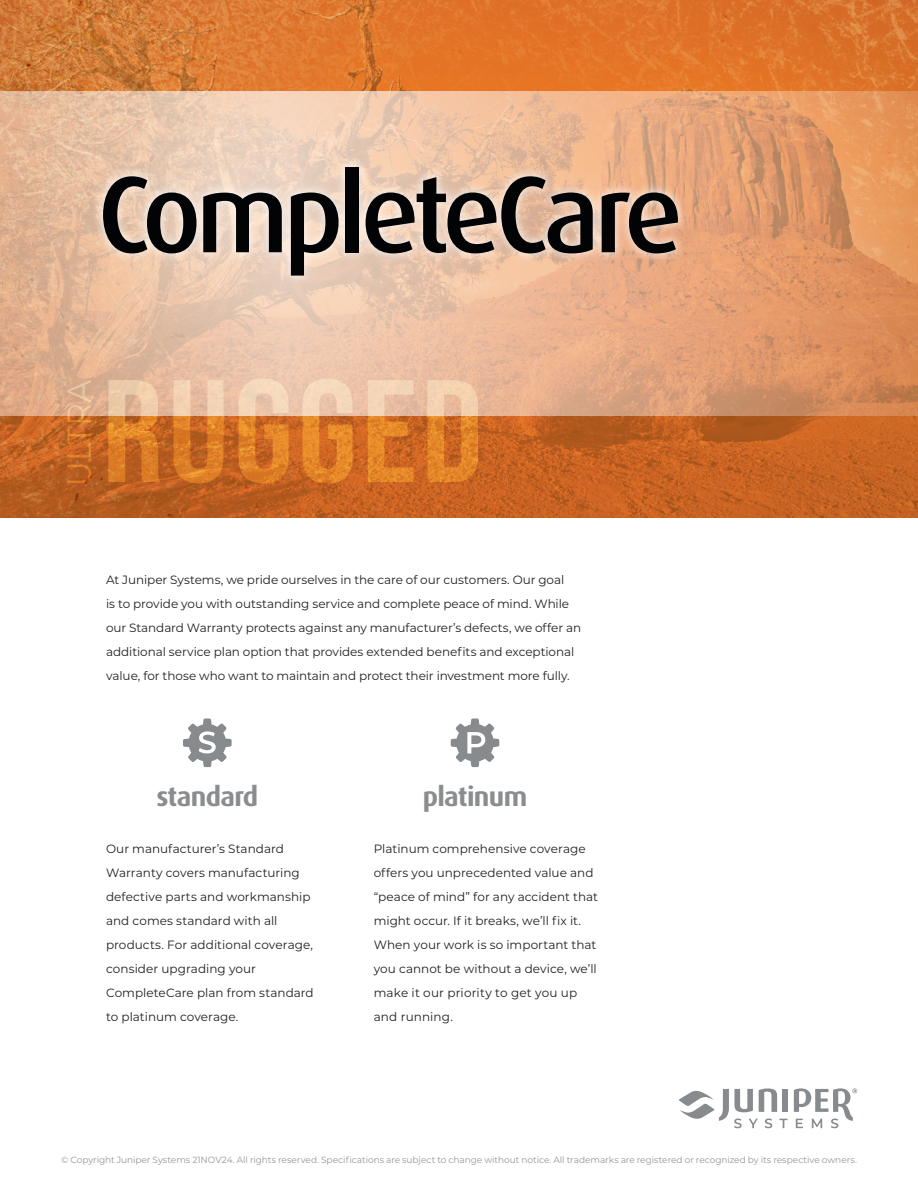
<style>
.page{position:relative;width:918px;height:1188px;background:#fff}
.page>*{position:absolute;margin:0;border:0;box-sizing:border-box;transform-origin:0 0}
.t1{font:700 27px "Dax OT";letter-spacing:-.025em;color:#8a8c8f}
.t2{font:12px/24px "Montserrat";color:#231f20}
.t3{font:9px "Montserrat";letter-spacing:-.005em;color:#949698}
</style>
<div class="page">
<svg style="left:679px;top:1088px;width:109px;height:40px"></svg>
<svg style="left:794px;top:1088px;width:63px;height:40px"></svg>
<img style="left:0;top:0;width:918px;height:517px">
<svg style="left:0;top:92px;width:918px;height:324px;background:#e4ae8a"></svg>
<div style="left:92px;top:156px;width:597px;height:131px;background:#fff;opacity:.75"></div>
<svg style="left:103px;top:176px;width:94px;height:77px;background:#897b70"></svg>
<svg style="left:203px;top:193px;width:79px;height:59px;background:#706761"></svg>
<svg style="left:291px;top:193px;width:48px;height:83px;background:#796e65"></svg>
<div style="left:346px;top:167px;width:13px;height:85px;background:#020304"></div>
<svg style="left:366px;top:176px;width:227px;height:77px;background:#8b796c"></svg>
<svg style="left:602px;top:193px;width:76px;height:60px;background:#725d50"></svg>
<svg style="left:108px;top:380px;width:52px;height:102px;background:#db9252"></svg>
<svg style="left:174px;top:380px;width:50px;height:103px;background:#dc9354"></svg>
<svg style="left:239px;top:379px;width:50px;height:104px;background:#e09859"></svg>
<svg style="left:303px;top:379px;width:50px;height:104px;background:#e49b5a"></svg>
<svg style="left:368px;top:380px;width:45px;height:102px;background:#e19756"></svg>
<svg style="left:427px;top:380px;width:51px;height:102px;background:#e29755"></svg>
<svg style="left:67px;top:465px;width:24px;height:18px"></svg>
<svg style="left:67px;top:380px;width:24px;height:78px;background:#d48d57"></svg>
<svg style="left:183px;top:718px;width:49px;height:50px"></svg>
<svg style="left:450px;top:718px;width:50px;height:50px"></svg>
<p class="t2" style="left:106px;top:567px;width:477px">At Juniper Systems, we pride ourselves in the care of our customers. Our goal<br>is to provide you with outstanding service and complete peace of mind. While our Standard Warranty protects against any manufacturer’s defects, we offer an additional service plan option that provides extended benefits and exceptional value, for those who want to maintain and protect their investment more fully.</p>
<p class="t1" style="left:156px;top:779px;width:103px">standard</p>
<p class="t2" style="left:106px;top:837px;width:209px">Our manufacturer’s Standard<br>Warranty covers manufacturing defective parts and workmanship and comes standard with all products. For additional coverage, consider upgrading your<br>CompleteCare plan from standard to platinum coverage.</p>
<p class="t1" style="left:423px;top:779px;width:106px">platinum</p>
<p class="t2" style="left:374px;top:837px;width:226px">Platinum comprehensive coverage offers you unprecedented value and “peace of mind” for any accident that might occur. If it breaks, we’ll fix it.<br>When your work is so important that you cannot be without a device, we’ll make it our priority to get you up and running.</p>
<p class="t3" style="left:61px;top:1154px;width:797px">© Copyright Juniper Systems 21NOV24. All rights reserved. Specifications are subject to change without notice. All trademarks are registered or recognized by its respective owners.</p>
</div>
